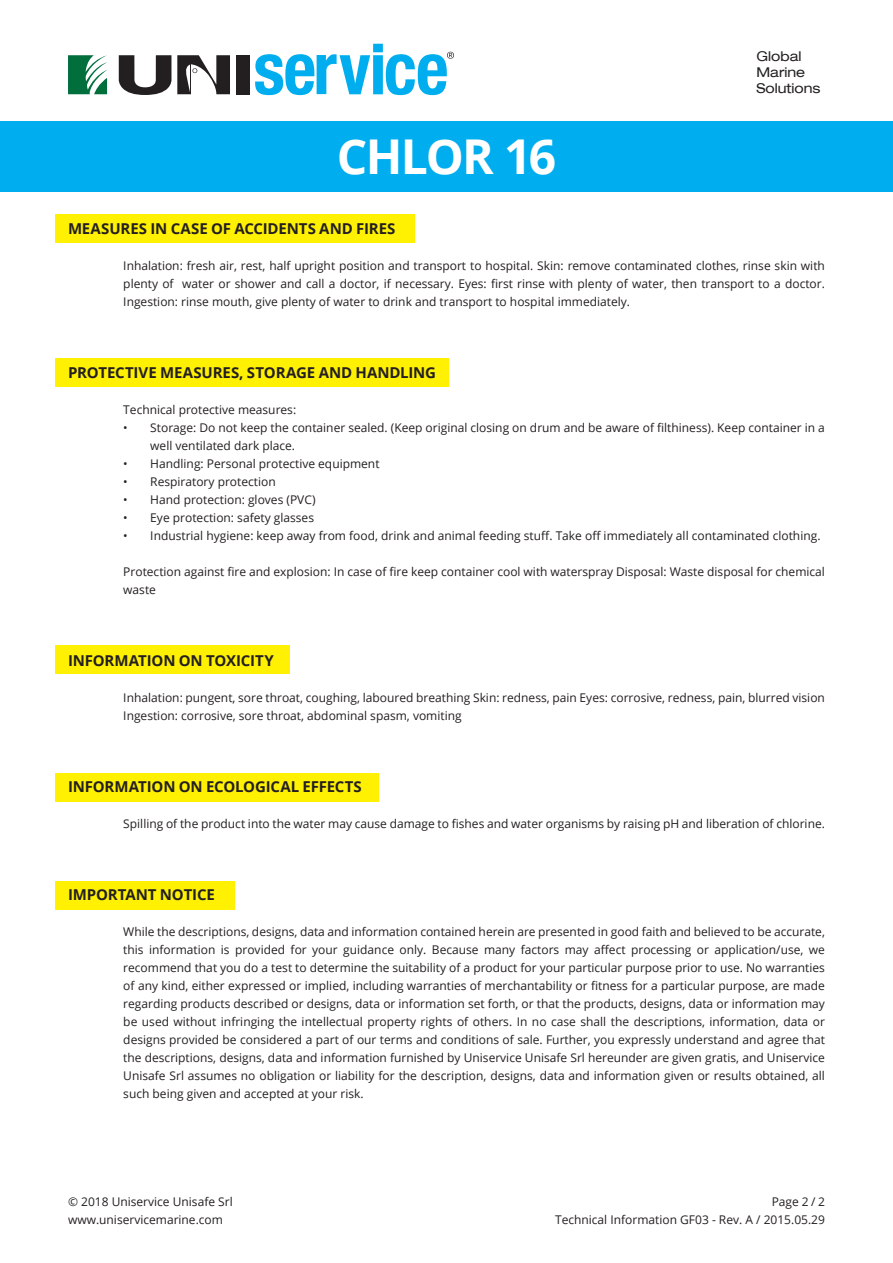
<style>
.page{position:relative;width:893px;height:1263px;background:#fff}
.page>*{position:absolute;margin:0;border:0;box-sizing:border-box;transform-origin:0 0}
.t1{font:700 48px "Open Sans";letter-spacing:-.035em;color:#fff}
.t2{font:700 15px "Open Sans";letter-spacing:-.01em;color:#231f20}
.t3{font:expanded 13.5px/16.2px "Helvetica Neue LT Com";color:#231f20}
.t4{font:12px/18px "Open Sans";color:#231f20}
</style>
<div class="page">
<div style="left:55px;top:214px;width:360px;height:29px;background:#fff101"></div>
<div style="left:55px;top:358px;width:394px;height:29px;background:#fff101"></div>
<div style="left:55px;top:645px;width:235px;height:29px;background:#fff101"></div>
<div style="left:55px;top:772px;width:323px;height:29px;background:#fff101"></div>
<div style="left:55px;top:881px;width:180px;height:29px;background:#fff101"></div>
<div style="left:0;top:121px;width:893px;height:70px;background:#00aeef"></div>
<svg style="left:255px;top:44px;width:199px;height:51px"></svg>
<div style="left:236px;top:55px;width:14px;height:39px;background:#231f20"></div>
<svg style="left:119px;top:55px;width:111px;height:40px"></svg>
<svg style="left:68px;top:55px;width:39px;height:39px"></svg>
<h1 class="t1" style="left:337px;top:123px;width:221px">CHLOR 16</h1>
<p class="t3" style="left:756px;top:48px;width:65px">Global<br>Marine<br>Solutions</p>
<p class="t2" style="left:68px;top:218px;width:329px">MEASURES IN CASE OF ACCIDENTS AND FIRES</p>
<p class="t4" style="left:123px;top:256px;width:703px;text-align:justify">Inhalation: fresh air, rest, half upright position and transport to hospital. Skin: remove contaminated clothes, rinse skin with plenty of water or shower and call a doctor, if necessary. Eyes: first rinse with plenty of water, then transport to a doctor.<br>Ingestion: rinse mouth, give plenty of water to drink and transport to hospital immediately.</p>
<p class="t2" style="left:68px;top:362px;width:370px">PROTECTIVE MEASURES, STORAGE AND HANDLING</p>
<p class="t4" style="left:123px;top:400px;width:174px">Technical protective measures:</p>
<p class="t4" style="left:150px;top:418px;width:676px;text-indent:-27px">• Storage: Do not keep the container sealed. (Keep original closing on drum and be aware of filthiness). Keep container in a well ventilated dark place.</p>
<p class="t4" style="left:123px;top:454px;width:258px">• Handling: Personal protective equipment</p>
<p class="t4" style="left:123px;top:472px;width:154px">• Respiratory protection</p>
<p class="t4" style="left:123px;top:490px;width:194px">• Hand protection: gloves (PVC)</p>
<p class="t4" style="left:123px;top:508px;width:192px">• Eye protection: safety glasses</p>
<p class="t4" style="left:123px;top:526px;width:699px">• Industrial hygiene: keep away from food, drink and animal feeding stuff. Take off immediately all contaminated clothing.</p>
<p class="t4" style="left:123px;top:562px;width:703px">Protection against fire and explosion: In case of fire keep container cool with waterspray Disposal: Waste disposal for chemical waste</p>
<p class="t2" style="left:68px;top:650px;width:207px">INFORMATION ON TOXICITY</p>
<p class="t4" style="left:123px;top:688px;width:703px">Inhalation: pungent, sore throat, coughing, laboured breathing Skin: redness, pain Eyes: corrosive, redness, pain, blurred vision<br>Ingestion: corrosive, sore throat, abdominal spasm, vomiting</p>
<p class="t2" style="left:68px;top:776px;width:295px">INFORMATION ON ECOLOGICAL EFFECTS</p>
<p class="t4" style="left:123px;top:814px;width:703px">Spilling of the product into the water may cause damage to fishes and water organisms by raising pH and liberation of chlorine.</p>
<p class="t2" style="left:68px;top:884px;width:148px">IMPORTANT NOTICE</p>
<p class="t4" style="left:123px;top:922px;width:703px;text-align:justify">While the descriptions, designs, data and information contained herein are presented in good faith and believed to be accurate, this information is provided for your guidance only. Because many factors may affect processing or application/use, we recommend that you do a test to determine the suitability of a product for your particular purpose prior to use. No warranties of any kind, either expressed or implied, including warranties of merchantability or fitness for a particular purpose, are made regarding products described or designs, data or information set forth, or that the products, designs, data or information may be used without infringing the intellectual property rights of others. In no case shall the descriptions, information, data or designs provided be considered a part of our terms and conditions of sale. Further, you expressly understand and agree that the descriptions, designs, data and information furnished by Uniservice Unisafe Srl hereunder are given gratis, and Uniservice Unisafe Srl assumes no obligation or liability for the description, designs, data and information given or results obtained, all such being given and accepted at your risk.</p>
<p class="t4" style="left:68px;top:1192px;width:166px">© 2018 Uniservice Unisafe Srl</p>
<p class="t4" style="left:772px;top:1192px;width:55px">Page 2 / 2</p>
<p class="t4" style="left:68px;top:1210px;width:156px">www.uniservicemarine.com</p>
<p class="t4" style="left:555px;top:1210px;width:271px">Technical Information GF03 - Rev. A / 2015.05.29</p>
</div>
